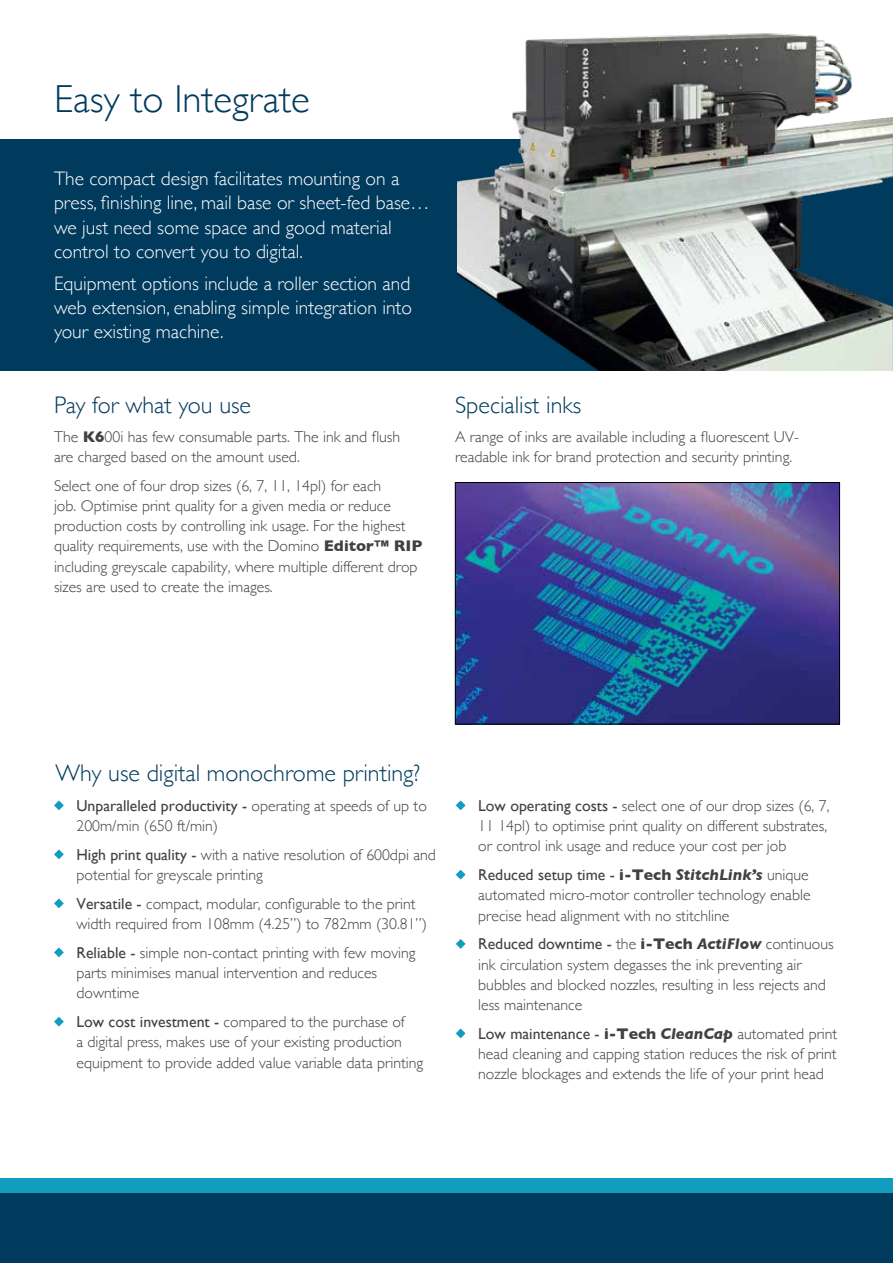
<style>
.page{position:relative;width:893px;height:1263px;background:#fff}
.page>*{position:absolute;margin:0;border:0;box-sizing:border-box;transform-origin:0 0}
.t1{font:300 39px "Gill Sans";color:#003a5d}
.t2{font:300 24px "Gill Sans";color:#003a5d}
.t3{font:300 19.5px/24px "Gill Sans";color:#fff}
.t4{font:300 15.75px/20.2px "Gill Sans";color:#414042}
.s1{font-weight:700}
.s2{font-weight:400}
.s3{font-weight:700;font-style:italic}
</style>
<div class="page">
<div style="left:0;top:139px;width:893px;height:232px;background:#003a5d"></div>
<div style="left:0;top:1193px;width:893px;height:70px;background:#003a5d"></div>
<div style="left:0;top:1178px;width:893px;height:15px;background:#129dc0"></div>
<img style="left:457px;top:484px;width:381px;height:238px">
<div style="left:455px;top:482px;width:385px;height:242px;border:1px solid #000"></div>
<svg style="left:54px;top:800px;width:10px;height:10px"></svg>
<svg style="left:54px;top:849px;width:10px;height:10px"></svg>
<svg style="left:54px;top:898px;width:10px;height:10px"></svg>
<svg style="left:54px;top:947px;width:10px;height:10px"></svg>
<svg style="left:54px;top:1017px;width:10px;height:9px"></svg>
<svg style="left:456px;top:800px;width:10px;height:10px"></svg>
<svg style="left:456px;top:870px;width:10px;height:9px"></svg>
<svg style="left:456px;top:939px;width:10px;height:10px"></svg>
<svg style="left:456px;top:1028px;width:10px;height:10px"></svg>
<img style="left:458px;top:33px;width:435px;height:338px">
<h1 class="t1" style="left:54px;top:68px;width:257px">Easy to Integrate</h1>
<p class="t3" style="left:54px;top:166px;width:377px">The compact design facilitates mounting on a press, finishing line, mail base or sheet-fed base… we just need some space and good material control to convert you to digital.</p>
<p class="t3" style="left:54px;top:271px;width:359px;text-align:justify">Equipment options include a roller section and web extension, enabling simple integration into your existing machine.</p>
<h2 class="t2" style="left:54px;top:386px;width:199px">Pay for what you use</h2>
<p class="t4" style="left:54px;top:426px;width:348px">The <span class="s1">K6</span>00i has few consumable parts. The ink and flush are charged based on the amount used.</p>
<p class="t4" style="left:54px;top:475px;width:370px">Select one of four drop sizes (6, 7, 11, 14pl) for each<br>job. Optimise print quality for a given media or reduce production costs by controlling ink usage. For the highest quality requirements, use with the Domino <span class="s1">Editor™ RIP </span>including greyscale capability, where multiple different drop sizes are used to create the images.</p>
<h2 class="t2" style="left:455px;top:386px;width:128px">Specialist inks</h2>
<p class="t4" style="left:455px;top:426px;width:346px">A range of inks are available including a fluorescent UV&shy;readable ink for brand protection and security printing.</p>
<h2 class="t2" style="left:55px;top:754px;width:366px">Why use digital monochrome printing?</h2>
<p class="t4" style="left:76px;top:795px;width:352px"><span class="s2">Unparalleled productivity -</span> operating at speeds of up to<br>200m/min (650 ft/min)</p>
<p class="t4" style="left:76px;top:844px;width:361px"><span class="s2">High print quality -</span> with a native resolution of 600dpi and potential for greyscale printing</p>
<p class="t4" style="left:76px;top:893px;width:352px"><span class="s2">Versatile -</span> compact, modular, configurable to the print width required from 108mm (4.25”) to 782mm (30.81”)</p>
<p class="t4" style="left:76px;top:942px;width:341px"><span class="s2">Reliable -</span> simple non-contact printing with few moving parts minimises manual intervention and reduces downtime</p>
<p class="t4" style="left:76px;top:1011px;width:348px"><span class="s2">Low cost investment -</span> compared to the purchase of<br>a digital press, makes use of your existing production equipment to provide added value variable data printing</p>
<p class="t4" style="left:478px;top:795px;width:353px"><span class="s2">Low operating costs -</span> select one of our drop sizes (6, 7,<br>11 14pl) to optimise print quality on different substrates, or control ink usage and reduce your cost per job</p>
<p class="t4" style="left:478px;top:864px;width:334px;text-align:justify"><span class="s2">Reduced setup time -</span> <span class="s1">i-Tech</span> <span class="s3">StitchLink’s</span> unique automated micro-motor controller technology enable precise head alignment with no stitchline</p>
<p class="t4" style="left:478px;top:933px;width:357px"><span class="s2">Reduced downtime -</span> the <span class="s1">i-Tech</span> <span class="s3">ActiFlow</span> continuous ink circulation system degasses the ink preventing air bubbles and blocked nozzles, resulting in less rejects and less maintenance</p>
<p class="t4" style="left:478px;top:1023px;width:361px;text-align:justify"><span class="s2">Low maintenance -</span> <span class="s1">i-Tech</span> <span class="s3">CleanCap</span> automated print head cleaning and capping station reduces the risk of print nozzle blockages and extends the life of your print head</p>
</div>
